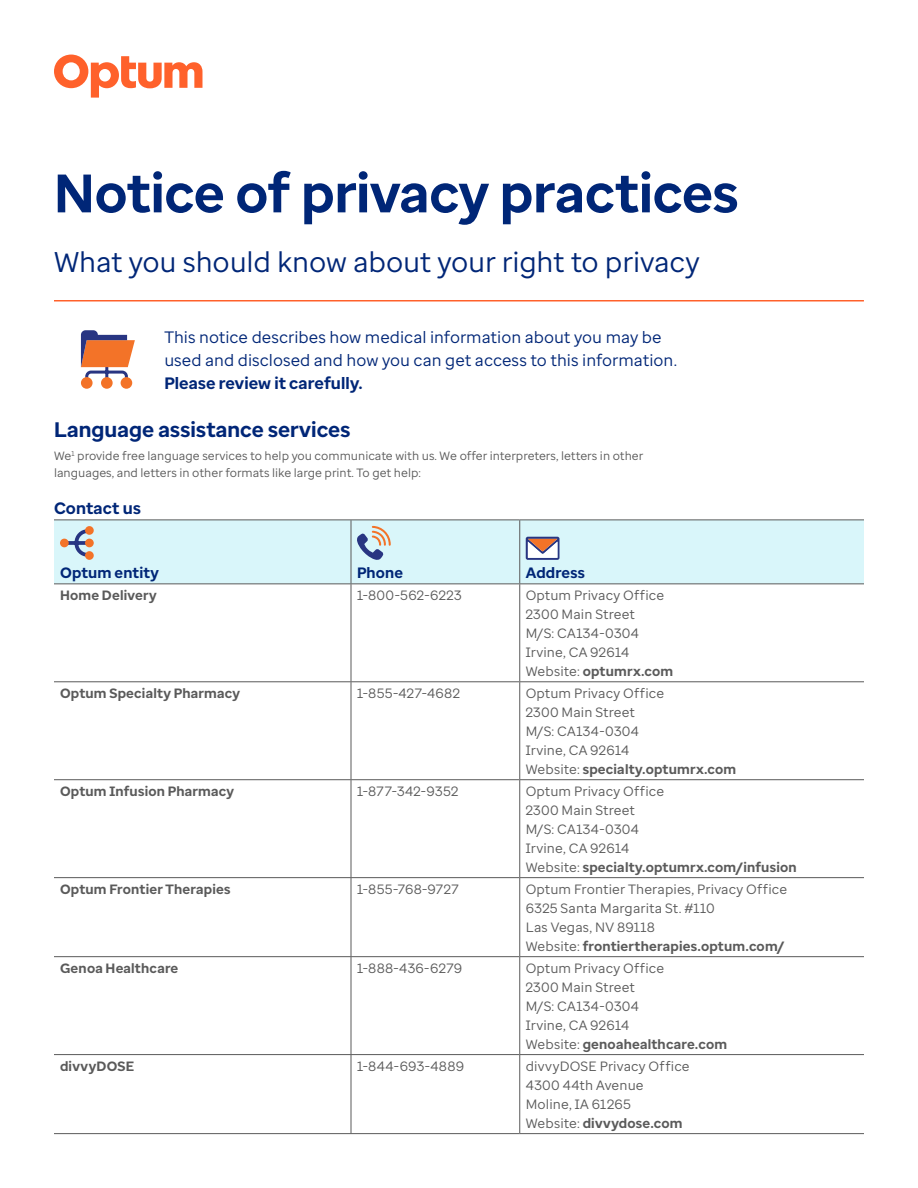
<style>
.page{position:relative;width:918px;height:1188px;background:#fff}
.page>*{position:absolute;margin:0;border:0;box-sizing:border-box;transform-origin:0 0}
.Headline{font:700 54px "Optum Sans";letter-spacing:-.005em;color:#002677}
.Intro{font:28.5px "Optum Sans";letter-spacing:-.01em;color:#002677}
.Subhead{font:700 21px "Optum Sans";letter-spacing:.005em;color:#002677}
.Intro-2{font:16.5px/23.1px "Optum Sans";color:#002677}
.Intro-3{font:700 16.5px "Optum Sans";letter-spacing:.01em;color:#002677}
.Subhead-2{font:700 15px "Optum Sans";letter-spacing:.01em;color:#002677}
.Body{font:13.5px "Optum Sans";letter-spacing:.015em;color:#5a5a5a}
.Body-2{font:700 13.5px "Optum Sans";letter-spacing:.015em;color:#5a5a5a}
.P__B2C_GME_Main_Bod{font:12px/16.5px "Optum Sans";color:#5a5a5a}
.s1{font-weight:700}
.s2{font-weight:400}
</style>
<div class="page">
<div style="left:54px;top:521px;width:810px;height:62px;background:#d9f6fa"></div>
<hr style="left:54px;top:520px;width:297px;height:1px;background:#5a5a5a">
<hr style="left:351px;top:520px;width:169px;height:1px;background:#5a5a5a">
<hr style="left:351px;top:520px;width:1px;height:63px;background:#5a5a5a">
<hr style="left:520px;top:520px;width:344px;height:1px;background:#5a5a5a">
<hr style="left:519px;top:520px;width:1px;height:63px;background:#5a5a5a">
<hr style="left:54px;top:583px;width:297px;height:1px;background:#5a5a5a">
<hr style="left:351px;top:583px;width:169px;height:1px;background:#5a5a5a">
<hr style="left:351px;top:584px;width:1px;height:97px;background:#5a5a5a">
<hr style="left:520px;top:583px;width:344px;height:1px;background:#5a5a5a">
<hr style="left:519px;top:584px;width:1px;height:97px;background:#5a5a5a">
<hr style="left:54px;top:681px;width:297px;height:1px;background:#5a5a5a">
<hr style="left:351px;top:681px;width:169px;height:1px;background:#5a5a5a">
<hr style="left:351px;top:682px;width:1px;height:97px;background:#5a5a5a">
<hr style="left:520px;top:681px;width:344px;height:1px;background:#5a5a5a">
<hr style="left:519px;top:682px;width:1px;height:97px;background:#5a5a5a">
<hr style="left:54px;top:779px;width:297px;height:1px;background:#5a5a5a">
<hr style="left:351px;top:779px;width:169px;height:1px;background:#5a5a5a">
<hr style="left:351px;top:780px;width:1px;height:97px;background:#5a5a5a">
<hr style="left:520px;top:779px;width:344px;height:1px;background:#5a5a5a">
<hr style="left:519px;top:780px;width:1px;height:97px;background:#5a5a5a">
<hr style="left:54px;top:877px;width:297px;height:1px;background:#5a5a5a">
<hr style="left:351px;top:877px;width:169px;height:1px;background:#5a5a5a">
<hr style="left:351px;top:878px;width:1px;height:78px;background:#5a5a5a">
<hr style="left:520px;top:877px;width:344px;height:1px;background:#5a5a5a">
<hr style="left:519px;top:878px;width:1px;height:78px;background:#5a5a5a">
<hr style="left:54px;top:956px;width:297px;height:1px;background:#5a5a5a">
<hr style="left:351px;top:956px;width:169px;height:1px;background:#5a5a5a">
<hr style="left:351px;top:957px;width:1px;height:97px;background:#5a5a5a">
<hr style="left:520px;top:956px;width:344px;height:1px;background:#5a5a5a">
<hr style="left:519px;top:957px;width:1px;height:97px;background:#5a5a5a">
<hr style="left:54px;top:1054px;width:297px;height:1px;background:#5a5a5a">
<hr style="left:351px;top:1054px;width:169px;height:1px;background:#5a5a5a">
<hr style="left:351px;top:1055px;width:1px;height:78px;background:#5a5a5a">
<hr style="left:520px;top:1054px;width:344px;height:1px;background:#5a5a5a">
<hr style="left:519px;top:1055px;width:1px;height:78px;background:#5a5a5a">
<hr style="left:54px;top:1133px;width:297px;height:1px;background:#5a5a5a">
<hr style="left:351px;top:1133px;width:169px;height:1px;background:#5a5a5a">
<hr style="left:520px;top:1133px;width:344px;height:1px;background:#5a5a5a">
<svg style="left:62px;top:527px;width:29px;height:32px"></svg>
<div style="left:85px;top:526px;width:9px;height:9px;background:#f37328;border-radius:50%"></div>
<div style="left:85px;top:539px;width:9px;height:8px;background:#f37328;border-radius:50%"></div>
<div style="left:85px;top:551px;width:9px;height:9px;background:#f37328;border-radius:50%"></div>
<div style="left:60px;top:539px;width:9px;height:8px;background:#f37328;border-radius:50%"></div>
<svg style="left:357px;top:526px;width:34px;height:34px"></svg>
<svg style="left:526px;top:537px;width:34px;height:23px"></svg>
<hr style="left:54px;top:300px;width:810px;height:2px;background:#ff612b">
<div style="left:81px;top:377px;width:12px;height:12px;background:#f37328;border-radius:50%"></div>
<div style="left:101px;top:377px;width:12px;height:12px;background:#f37328;border-radius:50%"></div>
<div style="left:121px;top:377px;width:11px;height:12px;background:#f37328;border-radius:50%"></div>
<svg style="left:81px;top:330px;width:54px;height:53px"></svg>
<svg style="left:54px;top:55px;width:148px;height:43px"></svg>
<p class="Headline" style="left:54px;top:158px;width:686px">Notice of privacy practices</p>
<p class="Intro" style="left:54px;top:244px;width:647px">What you should know about your right to privacy</p>
<p class="Intro-2" style="left:164px;top:325px;width:514px">This notice describes how medical information about you may be used and disclosed and how you can get access to this information.<br><span class="s1">Please review it carefully.</span></p>
<p class="Subhead" style="left:54px;top:416px;width:298px">Language assistance services</p>
<p class="P__B2C_GME_Main_Bod" style="left:54px;top:448px;width:591px">We<sup>1</sup> provide free language services to help you communicate with us. We offer interpreters, letters in other languages, and letters in other formats like large print. To get help:</p>
<p class="Intro-3" style="left:54px;top:497px;width:88px">Contact us</p>
<p class="Subhead-2" style="left:60px;top:563px;width:100px">Optum entity</p>
<p class="Subhead-2" style="left:357px;top:563px;width:48px">Phone</p>
<p class="Subhead-2" style="left:526px;top:563px;width:61px">Address</p>
<p class="Body-2" style="left:60px;top:587px;width:98px">Home Delivery</p>
<p class="Body" style="left:357px;top:587px;width:106px">1-800-562-6223</p>
<p class="Body" style="left:526px;top:587px;width:140px">Optum Privacy Office</p>
<p class="Body" style="left:526px;top:606px;width:111px">2300 Main Street</p>
<p class="Body" style="left:526px;top:624px;width:115px">M/S: CA134-0304</p>
<p class="Body" style="left:526px;top:643px;width:105px">Irvine, CA 92614</p>
<p class="Body-2" style="left:526px;top:662px;width:149px"><span class="s2">Website:</span> optumrx.com</p>
<p class="Body-2" style="left:60px;top:685px;width:182px">Optum Specialty Pharmacy</p>
<p class="Body" style="left:357px;top:685px;width:105px">1-855-427-4682</p>
<p class="Body" style="left:526px;top:685px;width:140px">Optum Privacy Office</p>
<p class="Body" style="left:526px;top:703px;width:111px">2300 Main Street</p>
<p class="Body" style="left:526px;top:722px;width:115px">M/S: CA134-0304</p>
<p class="Body" style="left:526px;top:741px;width:105px">Irvine, CA 92614</p>
<p class="Body-2" style="left:526px;top:760px;width:212px"><span class="s2">Website:</span> specialty.optumrx.com</p>
<p class="Body-2" style="left:60px;top:782px;width:176px">Optum Infusion Pharmacy</p>
<p class="Body" style="left:357px;top:783px;width:103px">1-877-342-9352</p>
<p class="Body" style="left:526px;top:783px;width:140px">Optum Privacy Office</p>
<p class="Body" style="left:526px;top:801px;width:111px">2300 Main Street</p>
<p class="Body" style="left:526px;top:820px;width:115px">M/S: CA134-0304</p>
<p class="Body" style="left:526px;top:839px;width:105px">Irvine, CA 92614</p>
<p class="Body-2" style="left:526px;top:858px;width:273px"><span class="s2">Website:</span> specialty.optumrx.com/infusion</p>
<p class="Body-2" style="left:60px;top:880px;width:172px">Optum Frontier Therapies</p>
<p class="Body" style="left:357px;top:880px;width:104px">1-855-768-9727</p>
<p class="Body" style="left:526px;top:880px;width:263px">Optum Frontier Therapies, Privacy Office</p>
<p class="Body" style="left:526px;top:899px;width:191px">6325 Santa Margarita St. #110</p>
<p class="Body" style="left:526px;top:918px;width:131px">Las Vegas, NV 89118</p>
<p class="Body-2" style="left:526px;top:937px;width:260px"><span class="s2">Website:</span> frontiertherapies.optum.com/</p>
<p class="Body-2" style="left:60px;top:959px;width:120px">Genoa Healthcare</p>
<p class="Body" style="left:357px;top:959px;width:107px">1-888-436-6279</p>
<p class="Body" style="left:526px;top:959px;width:140px">Optum Privacy Office</p>
<p class="Body" style="left:526px;top:978px;width:111px">2300 Main Street</p>
<p class="Body" style="left:526px;top:997px;width:115px">M/S: CA134-0304</p>
<p class="Body" style="left:526px;top:1016px;width:105px">Irvine, CA 92614</p>
<p class="Body-2" style="left:526px;top:1035px;width:203px"><span class="s2">Website:</span> genoahealthcare.com</p>
<p class="Body-2" style="left:60px;top:1057px;width:76px">divvyDOSE</p>
<p class="Body" style="left:357px;top:1057px;width:109px">1-844-693-4889</p>
<p class="Body" style="left:526px;top:1057px;width:165px">divvyDOSE Privacy Office</p>
<p class="Body" style="left:526px;top:1076px;width:119px">4300 44th Avenue</p>
<p class="Body" style="left:526px;top:1095px;width:107px">Moline, IA 61265</p>
<p class="Body-2" style="left:526px;top:1114px;width:158px"><span class="s2">Website:</span> divvydose.com</p>
</div>
